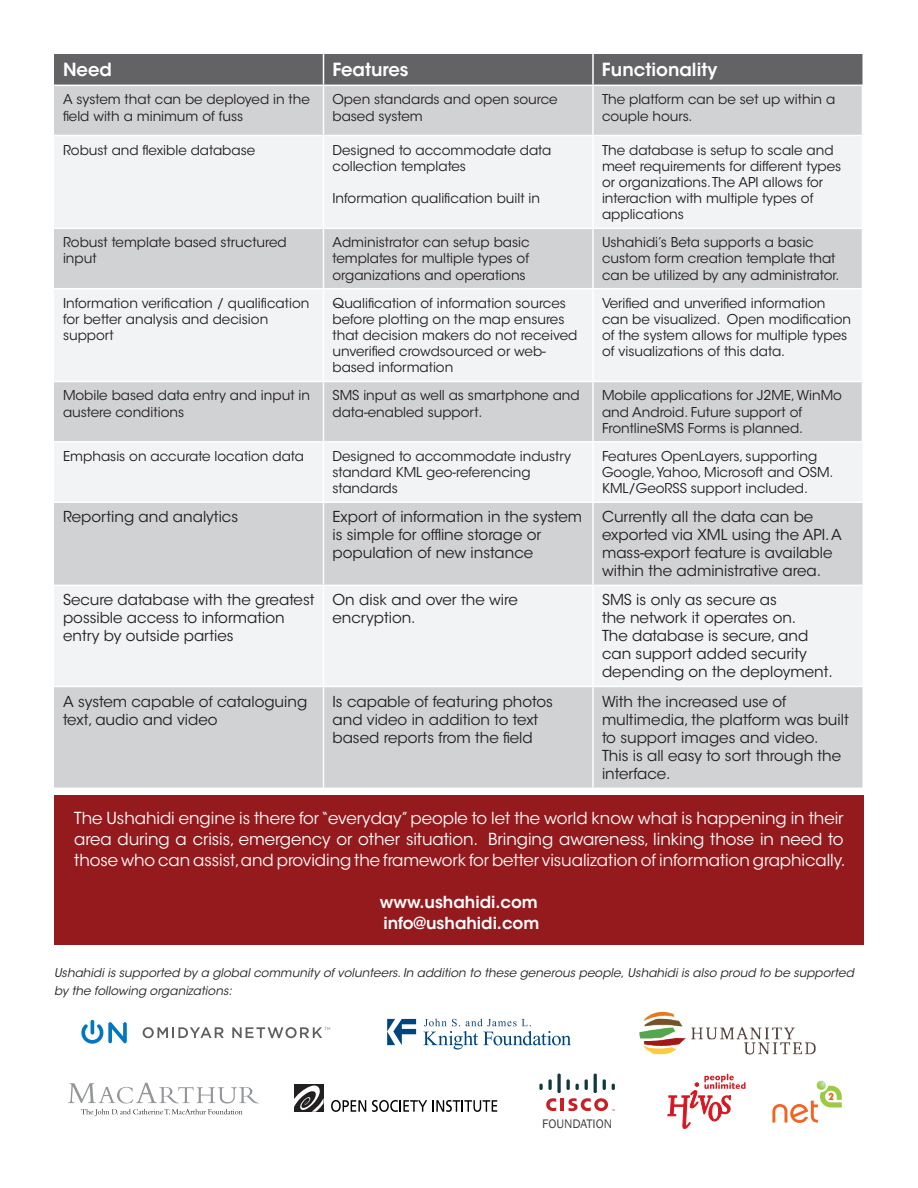
<style>
.page{position:relative;width:918px;height:1188px;background:#fff}
.page>*{position:absolute;margin:0;border:0;box-sizing:border-box;transform-origin:0 0}
.t1{font:600 18px "ITC Avant Garde Std";color:#fff}
.t2{font:16.5px/21px "ITC Avant Garde Std";letter-spacing:-.005em;color:#fff;text-align:justify}
.t3{font:600 16.5px/21px "ITC Avant Garde Std";color:#fff}
.t4{font:15px/18px "ITC Avant Garde Std";color:#231f20}
.t5{font:13.5px/16.2px "ITC Avant Garde Std";color:#231f20}
.t6{font:12.75px "Franklin Gothic";color:#414243}
.t7{font:italic 12px/18px "ITC Avant Garde Std";color:#231f20}
</style>
<div class="page">
<div style="left:54px;top:54px;width:808px;height:31px;background:#636366"></div>
<div style="left:54px;top:86px;width:808px;height:702px;background:#d1d2d4"></div>
<svg style="left:54px;top:136px;width:808px;height:550px;fill:#f2f3f4"></svg>
<hr style="left:323px;top:54px;width:1px;height:31px;background:#fff">
<hr style="left:592px;top:54px;width:2px;height:31px;background:#fff">
<hr style="left:323px;top:443px;width:1px;height:59px;background:#fff">
<hr style="left:592px;top:443px;width:2px;height:59px;background:#fff">
<hr style="left:54px;top:502px;width:270px;height:1px;background:#fff">
<hr style="left:324px;top:502px;width:269px;height:1px;background:#fff">
<hr style="left:323px;top:503px;width:1px;height:82px;background:#fff">
<hr style="left:593px;top:502px;width:270px;height:1px;background:#fff">
<hr style="left:592px;top:503px;width:2px;height:82px;background:#fff">
<hr style="left:54px;top:585px;width:270px;height:1px;background:#fff">
<hr style="left:324px;top:585px;width:269px;height:1px;background:#fff">
<hr style="left:323px;top:586px;width:1px;height:100px;background:#fff">
<hr style="left:593px;top:585px;width:270px;height:1px;background:#fff">
<hr style="left:592px;top:586px;width:2px;height:100px;background:#fff">
<hr style="left:54px;top:686px;width:270px;height:1px;background:#fff">
<hr style="left:324px;top:686px;width:269px;height:1px;background:#fff">
<hr style="left:323px;top:687px;width:1px;height:101px;background:#fff">
<hr style="left:593px;top:686px;width:270px;height:1px;background:#fff">
<hr style="left:592px;top:687px;width:2px;height:101px;background:#fff">
<hr style="left:323px;top:229px;width:1px;height:59px;background:#fff">
<hr style="left:592px;top:229px;width:2px;height:59px;background:#fff">
<hr style="left:323px;top:136px;width:1px;height:92px;background:#fff">
<hr style="left:592px;top:136px;width:2px;height:92px;background:#fff">
<hr style="left:54px;top:228px;width:270px;height:1px;background:#fff">
<hr style="left:324px;top:228px;width:269px;height:1px;background:#fff">
<hr style="left:593px;top:228px;width:270px;height:1px;background:#fff">
<hr style="left:54px;top:288px;width:270px;height:1px;background:#fff">
<hr style="left:324px;top:288px;width:269px;height:1px;background:#fff">
<hr style="left:323px;top:289px;width:1px;height:92px;background:#fff">
<hr style="left:593px;top:288px;width:270px;height:1px;background:#fff">
<hr style="left:592px;top:289px;width:2px;height:92px;background:#fff">
<hr style="left:54px;top:381px;width:270px;height:1px;background:#fff">
<hr style="left:324px;top:381px;width:269px;height:1px;background:#fff">
<hr style="left:323px;top:382px;width:1px;height:59px;background:#fff">
<hr style="left:593px;top:381px;width:270px;height:1px;background:#fff">
<hr style="left:592px;top:382px;width:2px;height:59px;background:#fff">
<hr style="left:54px;top:441px;width:270px;height:2px;background:#fff">
<hr style="left:324px;top:441px;width:269px;height:2px;background:#fff">
<hr style="left:593px;top:441px;width:270px;height:2px;background:#fff">
<hr style="left:323px;top:86px;width:1px;height:49px;background:#fff">
<hr style="left:592px;top:86px;width:2px;height:49px;background:#fff">
<hr style="left:54px;top:135px;width:270px;height:1px;background:#fff">
<hr style="left:324px;top:135px;width:269px;height:1px;background:#fff">
<hr style="left:593px;top:135px;width:270px;height:1px;background:#fff">
<div style="left:54px;top:795px;width:810px;height:150px;background:#951a1d"></div>
<hr style="left:91px;top:1020px;width:3px;height:15px;background:#0077c0;border-radius:2px">
<svg style="left:81px;top:1022px;width:46px;height:22px"></svg>
<svg style="left:143px;top:1027px;width:81px;height:11px"></svg>
<svg style="left:232px;top:1027px;width:98px;height:11px"></svg>
<svg style="left:423px;top:1019px;width:148px;height:31px"></svg>
<svg style="left:387px;top:1019px;width:29px;height:26px"></svg>
<svg style="left:668px;top:1074px;width:78px;height:55px"></svg>
<svg style="left:539px;top:1074px;width:76px;height:37px"></svg>
<img style="left:639px;top:1011px;width:177px;height:44px">
<svg style="left:772px;top:1081px;width:70px;height:42px"></svg>
<svg style="left:68px;top:1083px;width:191px;height:33px"></svg>
<svg style="left:294px;top:1084px;width:30px;height:28px"></svg>
<svg style="left:331px;top:1100px;width:35px;height:12px"></svg>
<svg style="left:372px;top:1100px;width:55px;height:12px"></svg>
<svg style="left:433px;top:1100px;width:64px;height:12px"></svg>
<h1 class="t1" style="left:63px;top:58px;width:51px">Need</h1>
<h1 class="t1" style="left:332px;top:58px;width:78px">Features</h1>
<h1 class="t1" style="left:602px;top:58px;width:117px">Functionality</h1>
<p class="t5" style="left:63px;top:92px;width:248px">A system that can be deployed in the field with a minimum of fuss</p>
<p class="t5" style="left:333px;top:92px;width:227px">Open standards and open source based system</p>
<p class="t5" style="left:602px;top:92px;width:235px">The platform can be set up within a couple hours.</p>
<p class="t5" style="left:63px;top:142px;width:194px">Robust and flexible database</p>
<p class="t5" style="left:333px;top:142px;width:220px">Designed to accommodate data collection templates</p>
<p class="t5" style="left:333px;top:190px;width:209px">Information qualification built in</p>
<p class="t5" style="left:602px;top:142px;width:241px">The database is setup to scale and meet requirements for different types or organizations. The API allows for interaction with multiple types of applications</p>
<p class="t5" style="left:63px;top:234px;width:225px">Robust template based structured input</p>
<p class="t5" style="left:333px;top:234px;width:199px;text-align:justify">Administrator can setup basic templates for multiple types of organizations and operations</p>
<p class="t5" style="left:602px;top:234px;width:239px">Ushahidi’s Beta supports a basic custom form creation template that can be utilized by any administrator.</p>
<p class="t5" style="left:63px;top:295px;width:248px">Information verification / qualification for better analysis and decision support</p>
<p class="t5" style="left:333px;top:295px;width:246px">Qualification of information sources before plotting on the map ensures that decision makers do not received unverified crowdsourced or web&shy;based information</p>
<p class="t5" style="left:602px;top:295px;width:251px">Verified and unverified information can be visualized. Open modification of the system allows for multiple types of visualizations of this data.</p>
<p class="t5" style="left:63px;top:388px;width:249px">Mobile based data entry and input in austere conditions</p>
<p class="t5" style="left:333px;top:388px;width:249px">SMS input as well as smartphone and data-enabled support.</p>
<p class="t5" style="left:602px;top:388px;width:241px">Mobile applications for J2ME, WinMo and Android. Future support of<br>FrontlineSMS Forms is planned.</p>
<p class="t5" style="left:63px;top:448px;width:243px">Emphasis on accurate location data</p>
<p class="t5" style="left:333px;top:448px;width:240px">Designed to accommodate industry standard KML geo-referencing standards</p>
<p class="t5" style="left:602px;top:448px;width:233px">Features OpenLayers, supporting<br>Google, Yahoo, Microsoft and OSM.<br>KML/GeoRSS support included.</p>
<p class="t4" style="left:63px;top:508px;width:177px">Reporting and analytics</p>
<p class="t4" style="left:333px;top:508px;width:251px">Export of information in the system is simple for offline storage or population of new instance</p>
<p class="t4" style="left:602px;top:508px;width:241px">Currently all the data can be exported via XML using the API. A mass-export feature is available within the administrative area.</p>
<p class="t4" style="left:63px;top:591px;width:253px">Secure database with the greatest possible access to information entry by outside parties</p>
<p class="t4" style="left:333px;top:591px;width:187px">On disk and over the wire encryption.</p>
<p class="t4" style="left:602px;top:591px;width:232px">SMS is only as secure as<br>the network it operates on.<br>The database is secure, and can support added security depending on the deployment.</p>
<p class="t4" style="left:63px;top:692px;width:246px">A system capable of cataloguing text, audio and video</p>
<p class="t4" style="left:333px;top:692px;width:222px">Is capable of featuring photos and video in addition to text based reports from the field</p>
<p class="t4" style="left:602px;top:692px;width:248px">With the increased use of multimedia, the platform was built to support images and video.<br>This is all easy to sort through the interface.</p>
<p class="t2" style="left:74px;top:808px;width:773px">The Ushahidi engine is there for “everyday” people to let the world know what is happening in their area during a crisis, emergency or other situation. Bringing awareness, linking those in need to those who can assist,and providing the framework for better visualization of information graphically.</p>
<p class="t3" style="left:380px;top:891px;width:161px">www.ushahidi.com info@ushahidi.com</p>
<p class="t7" style="left:54px;top:964px;width:802px">Ushahidi is supported by a global community of volunteers. In addition to these generous people, Ushahidi is also proud to be supported by the following organizations:</p>
<p class="t6" style="left:542px;top:1116px;width:72px">FOUNDATION</p>
</div>
